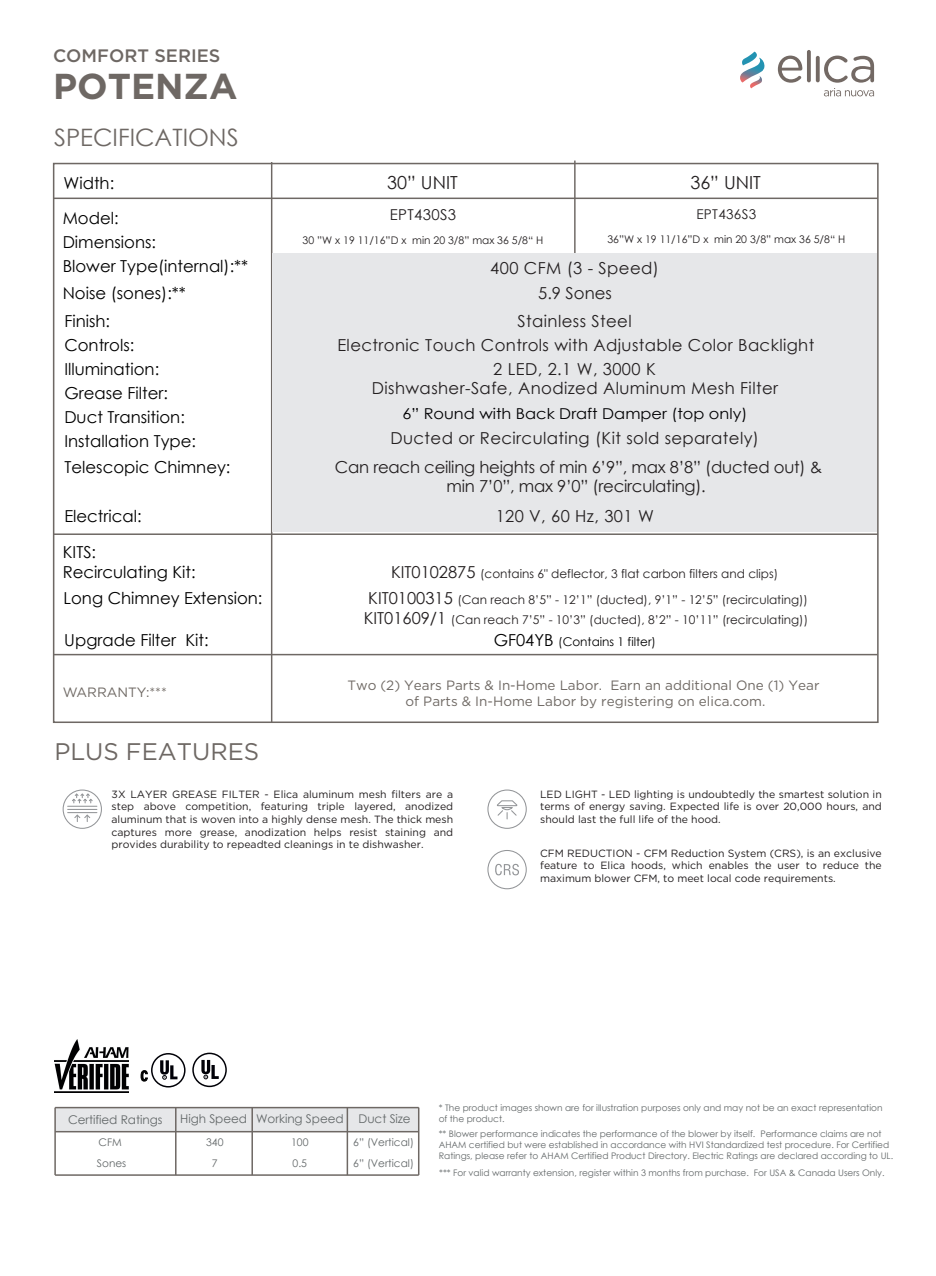
<style>
.page{position:relative;width:936px;height:1276px;background:#fff}
.page>*{position:absolute;margin:0;border:0;box-sizing:border-box;transform-origin:0 0}
.t1{font:700 36px "Gotham";color:#6e6864}
.t2{font:24px "Century Gothic";color:#6e6864}
.t3{font:24px "Gotham";color:#6e6864}
.t4{font:18px "Century Gothic";color:#231f20}
.t5{font:500 18px "Gotham";color:#6e6864}
.t6{font:16.5px/24px "Century Gothic";color:#000001}
.t7{font:16.5px/19.8px "Century Gothic";letter-spacing:.025em;color:#231f20;text-align:center}
.t8{font:16.5px/19.8px "Century Gothic";letter-spacing:-.015em;color:#231f20;text-align:center}
.t9{font:15px "Century Gothic";color:#000002;scale:1.08 1}
.t10{font:15px "Century Gothic";letter-spacing:.025em;color:#231f20}
.t11{font:13.5px/16.2px "Gotham";color:#6f6964;text-align:center}
.t12{font:13.5px "Century Gothic";letter-spacing:.025em;color:#231f20}
.t13{font:12px/19.8px "Century Gothic";color:#231f20;text-align:center}
.t14{font:12px "Century Gothic";letter-spacing:-.005em;color:#626768}
.t15{font:12px "Century Gothic";color:#000001}
.t16{font:10.5px/12.6px "Gotham";color:#231f20;text-align:justify}
.t17{font:10.5px "Century Gothic";color:#231f20}
.t18{font:10.5px "Century Gothic";color:#626768}
.t19{font:9px/10.8px "Century Gothic";color:#626768}
.s1{font-size:16.5px}
</style>
<div class="page">
<hr style="left:271px;top:162px;width:1px;height:560px;background:#6e6864">
<hr style="left:574px;top:160px;width:1px;height:333px;background:#6e6864">
<hr style="left:54px;top:198px;width:823px;height:1px;background:#6e6864">
<hr style="left:54px;top:533px;width:824px;height:2px;background:#6e6864">
<div style="left:272px;top:253px;width:605px;height:278px;background:#e6e7e9"></div>
<svg style="left:777px;top:56px;width:25px;height:27px"></svg>
<svg style="left:806px;top:50px;width:4px;height:32px"></svg>
<svg style="left:815px;top:56px;width:4px;height:26px"></svg>
<svg style="left:740px;top:52px;width:24px;height:36px"></svg>
<svg style="left:823px;top:56px;width:51px;height:40px"></svg>
<hr style="left:53px;top:654px;width:824px;height:1px;background:#6e6864">
<div style="left:63px;top:789px;width:39px;height:40px;border:1px solid #939598;border-radius:50%"></div>
<hr style="left:68px;top:805px;width:29px;height:2px;background:#939598">
<svg style="left:68px;top:809px;width:29px;height:12px"></svg>
<svg style="left:71px;top:792px;width:23px;height:11px"></svg>
<div style="left:487px;top:789px;width:39px;height:40px;border:1px solid #939598;border-radius:50%"></div>
<svg style="left:497px;top:800px;width:21px;height:19px"></svg>
<div style="left:487px;top:850px;width:39px;height:39px;border:1px solid #939598;border-radius:50%"></div>
<svg style="left:495px;top:864px;width:24px;height:11px"></svg>
<div style="left:55px;top:1107px;width:363px;height:24px;background:#e6e7e9"></div>
<hr style="left:55px;top:1131px;width:363px;height:1px;background:#6e6864">
<hr style="left:55px;top:1107px;width:363px;height:1px;background:#6e6864">
<hr style="left:55px;top:1174px;width:363px;height:1px;background:#6e6864">
<hr style="left:54px;top:1107px;width:2px;height:68px;background:#6e6864">
<hr style="left:418px;top:1107px;width:1px;height:68px;background:#6e6864">
<hr style="left:175px;top:1107px;width:1px;height:68px;background:#6e6864">
<hr style="left:251px;top:1107px;width:2px;height:68px;background:#6e6864">
<hr style="left:346px;top:1107px;width:2px;height:68px;background:#6e6864">
<svg style="left:201px;top:1060px;width:18px;height:19px"></svg>
<div style="left:192px;top:1052px;width:35px;height:35px;border:2px solid #000007;border-radius:50%"></div>
<svg style="left:160px;top:1060px;width:17px;height:19px"></svg>
<div style="left:151px;top:1053px;width:34px;height:34px;border:2px solid #000007;border-radius:50%"></div>
<svg style="left:140px;top:1070px;width:8px;height:12px"></svg>
<img style="left:55px;top:1039px;width:73px;height:53px">
<h3 class="t5" style="left:53px;top:44px;width:169px">COMFORT SERIES</h3>
<h1 class="t1" style="left:53px;top:63px;width:186px">POTENZA</h1>
<h2 class="t2" style="left:54px;top:120px;width:186px">SPECIFICATIONS</h2>
<h3 class="t6" style="left:64px;top:171px;width:52px">Width:</h3>
<h3 class="t4" style="left:387px;top:169px;width:72px">30” UNIT</h3>
<h3 class="t4" style="left:690px;top:169px;width:72px">36” UNIT</h3>
<h3 class="t6" style="left:63px;top:206px;width:187px">Model:<br>Dimensions:<br>Blower Type(internal):**</h3>
<h3 class="t6" style="left:63px;top:279px;width:125px;line-height:27.9px">Noise (sones):**<br>Finish:</h3>
<h3 class="t6" style="left:64px;top:332px;width:133px">Controls:<br>Illumination:<br>Grease Filter:<br>Duct Transition:<br>Installation Type:</h3>
<h3 class="t10" style="left:389px;top:204px;width:68px">EPT430S3</h3>
<p class="t17" style="left:302px;top:233px;width:242px">30 ”W x 19 11/16”D x min 20 3/8” max 36 5/8“ H</p>
<p class="t12" style="left:696px;top:204px;width:61px">EPT436S3</p>
<p class="t17" style="left:607px;top:232px;width:239px">36”W x 19 11/16”D x min 20 3/8” max 36 5/8“ H</p>
<h3 class="t7" style="left:490px;top:258px;width:170px">400 CFM (3 - Speed)</h3>
<h3 class="t7" style="left:517px;top:310px;width:116px">Stainless Steel</h3>
<h3 class="t7" style="left:372px;top:358px;width:407px">2 LED, 2.1 W, 3000 K<br>Dishwasher-Safe, Anodized Aluminum Mesh Filter</h3>
<h3 class="t7" style="left:538px;top:283px;width:75px">5.9 Sones</h3>
<h3 class="t7" style="left:337px;top:335px;width:478px">Electronic Touch Controls with Adjustable Color Backlight</h3>
<h3 class="t9" style="left:402px;top:403px;width:321px">6” Round with Back Draft Damper (top only)</h3>
<h3 class="t7" style="left:390px;top:428px;width:370px">Ducted or Recirculating (Kit sold separately)</h3>
<h3 class="t6" style="left:64px;top:454px;width:167px">Telescopic Chimney:</h3>
<h3 class="t8" style="left:335px;top:456px;width:488px">Can reach ceiling heights of min 6’9”, max 8’8” (ducted out) &amp; min 7’0”, max 9’0” (recirculating).</h3>
<h3 class="t6" style="left:64px;top:504px;width:79px">Electrical:</h3>
<h3 class="t7" style="left:495px;top:506px;width:160px">120 V, 60 Hz, 301 W</h3>
<h3 class="t6" style="left:63px;top:542px;width:134px;line-height:19.5px">KITS:<br>Recirculating Kit:</h3>
<h3 class="t6" style="left:63px;top:585px;width:200px">Long Chimney Extension:</h3>
<p class="t13" style="left:391px;top:563px;width:388px"><span class="s1">KIT0102875</span> (contains 6" deflector, 3 flat carbon filters and clips)</p>
<p class="t13" style="left:364px;top:589px;width:446px"><span class="s1">KIT0100315</span> (Can reach 8’5” - 12’1” (ducted), 9’1” - 12’5” (recirculating))<br><span class="s1">KIT01609/1</span> (Can reach 7’5” - 10’3” (ducted), 8’2” - 10’11” (recirculating))</p>
<h3 class="t6" style="left:64px;top:628px;width:146px">Upgrade Filter Kit:</h3>
<p class="t15" style="left:493px;top:633px;width:164px"><span class="s1">GF04YB</span> (Contains 1 filter)</p>
<p class="t11" style="left:347px;top:676px;width:473px">Two (2) Years Parts &amp; In-Home Labor. Earn an additional One (1) Year of Parts &amp; In-Home Labor by registering on elica.com.</p>
<p class="t11" style="left:63px;top:683px;width:105px">WARRANTY:***</p>
<h2 class="t3" style="left:54px;top:736px;width:206px">PLUS FEATURES</h2>
<p class="t16" style="left:111px;top:787px;width:343px">3X LAYER GREASE FILTER - Elica aluminum mesh filters are a step above competition, featuring triple layered, anodized aluminum that is woven into a highly dense mesh. The thick mesh captures more grease, anodization helps resist staining and provides durability to repeadted cleanings in te dishwasher.</p>
<p class="t16" style="left:540px;top:787px;width:343px">LED LIGHT - LED lighting is undoubtedly the smartest solution in terms of energy saving. Expected life is over 20,000 hours, and should last the full life of the hood.</p>
<p class="t16" style="left:540px;top:846px;width:343px">CFM REDUCTION - CFM Reduction System (CRS), is an exclusive feature to Elica hoods, which enables the user to reduce the maximum blower CFM, to meet local code requirements.</p>
<p class="t14" style="left:180px;top:1110px;width:68px">High Speed</p>
<p class="t18" style="left:212px;top:1155px;width:7px">7</p>
<p class="t14" style="left:256px;top:1110px;width:89px">Working Speed</p>
<p class="t18" style="left:292px;top:1155px;width:16px">0.5</p>
<p class="t14" style="left:358px;top:1110px;width:54px">Duct Size</p>
<p class="t18" style="left:353px;top:1135px;width:62px">6” (Vertical)</p>
<p class="t14" style="left:68px;top:1111px;width:96px">Certified Ratings</p>
<p class="t18" style="left:97px;top:1155px;width:31px">Sones</p>
<p class="t18" style="left:353px;top:1155px;width:62px">6” (Vertical)</p>
<p class="t18" style="left:291px;top:1135px;width:19px">100</p>
<p class="t18" style="left:99px;top:1135px;width:25px">CFM</p>
<p class="t18" style="left:206px;top:1135px;width:19px">340</p>
<p class="t19" style="left:438px;top:1102px;width:445px">* The product images shown are for illustration purposes only and may not be an exact representation of the product.</p>
<p class="t19" style="left:438px;top:1128px;width:456px">** Blower performance indicates the performance of the blower by itself. Performance claims are not<br>AHAM certified but were established in accordance with HVI Standardized test procedure. For Certified<br>Ratings, please refer to AHAM Certified Product Directory. Electric Ratings are declared according to UL.</p>
<p class="t19" style="left:439px;top:1166px;width:447px">*** For valid warranty extension, register within 3 months from purchase. For USA &amp; Canada Users Only.</p>
</div>
